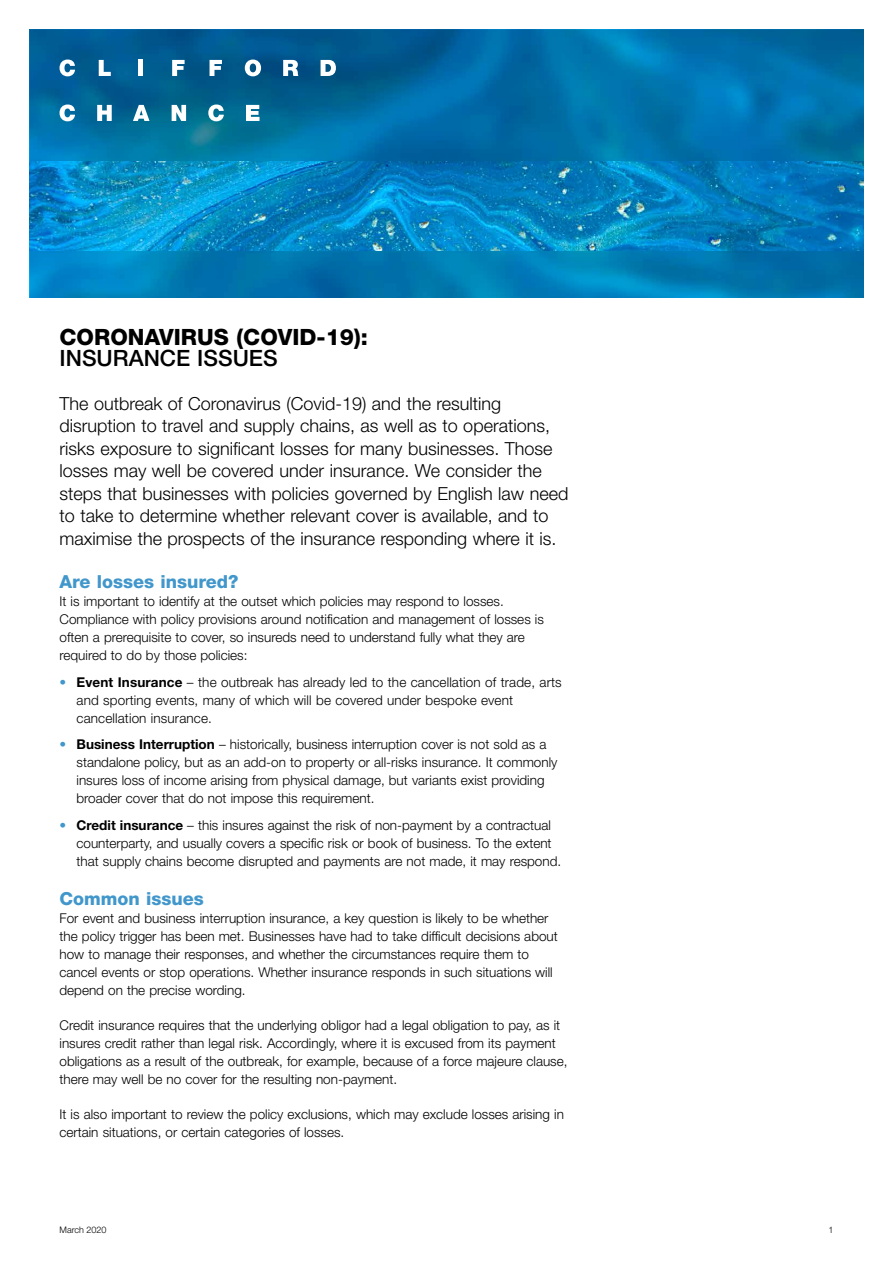
<style>
.page{position:relative;width:893px;height:1263px;background:#fff}
.page>*{position:absolute;margin:0;border:0;box-sizing:border-box;transform-origin:0 0}
.t1{font:800 22.5px "Helvetica Neue LT";color:#000}
.t2{font:500 22.5px "Helvetica Neue LT";color:#000}
.t3{font:300 18px/22.5px "Helvetica Neue LT";color:#000}
.t4{font:800 18px "Helvetica Neue LT";color:#4197cb}
.t5{font:300 13.5px/18px "Helvetica Neue LT";color:#000}
.t6{font:300 9px "Helvetica Neue LT";color:#000}
.s1{color:#4197cb}
.s2{font-weight:700}
</style>
<div class="page">
<svg style="left:30px;top:30px;width:833px;height:268px;background:#006fa6"></svg>
<svg style="left:60px;top:60px;width:15px;height:16px"></svg>
<svg style="left:99px;top:60px;width:12px;height:16px"></svg>
<div style="left:138px;top:60px;width:5px;height:16px;background:#fff"></div>
<svg style="left:172px;top:60px;width:13px;height:16px"></svg>
<svg style="left:210px;top:60px;width:12px;height:16px"></svg>
<svg style="left:245px;top:60px;width:16px;height:16px"></svg>
<svg style="left:283px;top:60px;width:15px;height:16px"></svg>
<svg style="left:321px;top:60px;width:15px;height:16px"></svg>
<svg style="left:60px;top:105px;width:15px;height:16px"></svg>
<svg style="left:97px;top:105px;width:15px;height:16px"></svg>
<svg style="left:133px;top:105px;width:17px;height:16px"></svg>
<svg style="left:172px;top:105px;width:14px;height:16px"></svg>
<svg style="left:208px;top:105px;width:16px;height:16px"></svg>
<svg style="left:246px;top:105px;width:14px;height:16px"></svg>
<img style="left:30px;top:162px;width:833px;height:89px">
<h1 class="t1" style="left:60px;top:323px;width:310px">CORONAVIRUS (COVID-19):</h1>
<h1 class="t2" style="left:60px;top:344px;width:220px">INSURANCE ISSUES</h1>
<p class="t3" style="left:60px;top:392px;width:510px">The outbreak of Coronavirus (Covid-19) and the resulting disruption to travel and supply chains, as well as to operations, risks exposure to significant losses for many businesses. Those losses may well be covered under insurance. We consider the steps that businesses with policies governed by English law need to take to determine whether relevant cover is available, and to maximise the prospects of the insurance responding where it is.</p>
<h2 class="t4" style="left:60px;top:571px;width:180px">Are losses insured?</h2>
<p class="t5" style="left:60px;top:592px;width:486px">It is important to identify at the outset which policies may respond to losses.<br>Compliance with policy provisions around notification and management of losses is often a prerequisite to cover, so insureds need to understand fully what they are required to do by those policies:</p>
<p class="t5" style="left:77px;top:673px;width:487px;text-indent:-17px"><span class="s1">•</span> <span class="s2">Event Insurance</span> – the outbreak has already led to the cancellation of trade, arts and sporting events, many of which will be covered under bespoke event cancellation insurance.</p>
<p class="t5" style="left:77px;top:735px;width:482px;text-indent:-17px"><span class="s1">•</span> <span class="s2">Business Interruption</span> – historically, business interruption cover is not sold as a standalone policy, but as an add-on to property or all-risks insurance. It commonly insures loss of income arising from physical damage, but variants exist providing broader cover that do not impose this requirement.</p>
<p class="t5" style="left:77px;top:816px;width:486px;text-indent:-17px"><span class="s1">•</span> <span class="s2">Credit insurance</span> – this insures against the risk of non-payment by a contractual counterparty, and usually covers a specific risk or book of business. To the extent that supply chains become disrupted and payments are not made, it may respond.</p>
<h2 class="t4" style="left:60px;top:888px;width:146px">Common issues</h2>
<p class="t5" style="left:60px;top:909px;width:500px">For event and business interruption insurance, a key question is likely to be whether the policy trigger has been met. Businesses have had to take difficult decisions about how to manage their responses, and whether the circumstances require them to cancel events or stop operations. Whether insurance responds in such situations will depend on the precise wording.</p>
<p class="t5" style="left:60px;top:1016px;width:509px">Credit insurance requires that the underlying obligor had a legal obligation to pay, as it insures credit rather than legal risk. Accordingly, where it is excused from its payment obligations as a result of the outbreak, for example, because of a force majeure clause, there may well be no cover for the resulting non-payment.</p>
<p class="t5" style="left:60px;top:1105px;width:506px">It is also important to review the policy exclusions, which may exclude losses arising in certain situations, or certain categories of losses.</p>
<p class="t6" style="left:60px;top:1224px;width:48px">March 2020</p>
<p class="t6" style="left:828px;top:1224px;width:7px">1</p>
</div>
